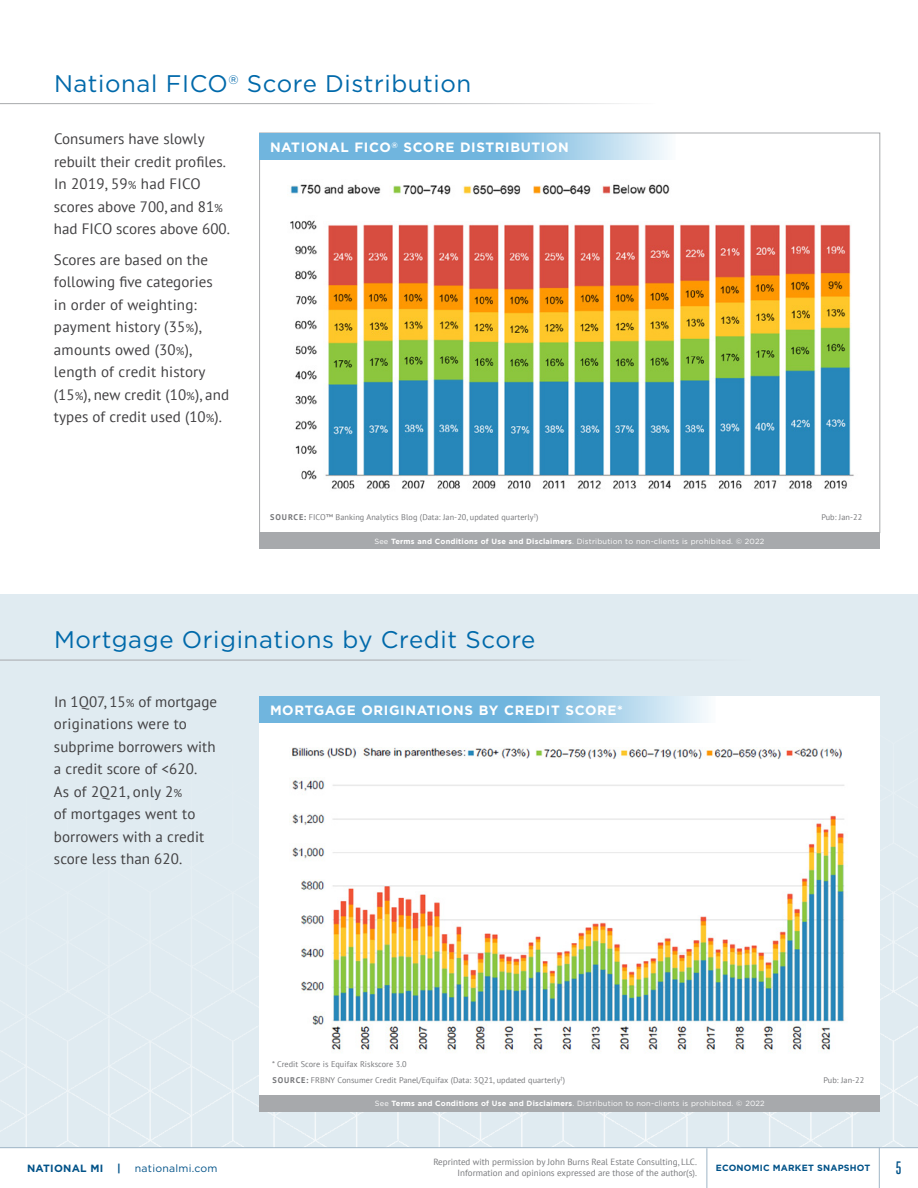
<style>
.page{position:relative;width:918px;height:1188px;background:#fff}
.page>*{position:absolute;margin:0;border:0;box-sizing:border-box;transform-origin:0 0}
.t1{font:24px "Gotham";letter-spacing:.025em;color:#0069aa}
.t2{font:500 18px "Heroic Condensed";color:#005288}
.t3{font:15px/22.5px "PT Sans";letter-spacing:.005em;color:#414042}
.t4{font:700 13.5px "Gotham";letter-spacing:.045em;color:#fff}
.t5{font:10.5px "Gotham";letter-spacing:.025em;color:#005288}
.t6{font:700 10.5px "Gotham";letter-spacing:.025em;color:#005288}
.t7{font:9px/10.8px "PT Sans";color:#797a7d;text-align:right}
.t8{font:700 9px "Gotham";letter-spacing:.025em;color:#005288}
.t9{font:8.25px/15.9px "PT Sans";letter-spacing:.005em;color:#77787b}
.t10{font:7.5px "Gotham";letter-spacing:.025em;color:#fff}
.s1{font-size:11.25px}
.s2{font-weight:700}
</style>
<div class="page">
<div style="left:0;top:594px;width:918px;height:554px;background:#dde9f0"></div>
<img style="left:0;top:723px;width:918px;height:424px">
<img style="left:290px;top:184px;width:564px;height:305px">
<svg style="left:259px;top:133px;width:417px;height:27px;background:#8bc2e3"></svg>
<img style="left:260px;top:699px;width:620px;height:396px">
<svg style="left:259px;top:696px;width:457px;height:27px;background:#8bc3e4"></svg>
<div style="left:259px;top:533px;width:620px;height:16px;background:#a7a9ac"></div>
<div style="left:259px;top:1095px;width:621px;height:16px;background:#a7a9ac"></div>
<hr style="left:0;top:103px;width:656px;height:1px;background:#a7a9ac">
<hr style="left:0;top:660px;width:751px;height:1px;background:#a7a9ac">
<hr style="left:879px;top:1148px;width:1px;height:40px;background:#9fb5c6">
<hr style="left:707px;top:1148px;width:1px;height:40px;background:#9fb5c6">
<hr style="left:0;top:1147px;width:918px;height:1px;background:#9fb5c6">
<h1 class="t1" style="left:54px;top:70px;width:419px">National FICO<sup>®</sup> Score Distribution</h1>
<p class="t3" style="left:54px;top:127px;width:177px">Consumers have slowly rebuilt their credit profiles.<br>In 2019, 59<span class="s1">%</span> had FICO scores above 700, and 81<span class="s1">% </span>had FICO scores above 600.</p>
<p class="t3" style="left:54px;top:248px;width:177px">Scores are based on the following five categories<br>in order of weighting: payment history (35<span class="s1">%</span>), amounts owed (30<span class="s1">%</span>), length of credit history (15<span class="s1">%</span>), new credit (10<span class="s1">%</span>), and types of credit used (10<span class="s1">%</span>).</p>
<p class="t4" style="left:270px;top:139px;width:300px">NATIONAL FICO<sup>®</sup> SCORE DISTRIBUTION</p>
<p class="t9" style="left:270px;top:509px;width:270px"><span class="s2">SOURCE:</span> FICO™ Banking Analytics Blog (Data: Jan-20, updated quarterly<sup>†</sup>)</p>
<p class="t9" style="left:821px;top:509px;width:42px">Pub: Jan-22</p>
<p class="t10" style="left:374px;top:537px;width:391px">See <span class="s2">Terms and Conditions of Use and Disclaimers</span>. Distribution to non-clients is prohibited. © 2022</p>
<h1 class="t1" style="left:54px;top:626px;width:483px">Mortgage Originations by Credit Score</h1>
<p class="t3" style="left:54px;top:690px;width:165px">In 1Q07, 15<span class="s1">%</span> of mortgage originations were to subprime borrowers with a credit score of &lt;620.<br>As of 2Q21, only 2<span class="s1">%<br></span>of mortgages went to borrowers with a credit score less than 620.</p>
<p class="t4" style="left:270px;top:702px;width:354px">MORTGAGE ORIGINATIONS BY CREDIT SCORE*</p>
<p class="t9" style="left:272px;top:1056px;width:295px">* Credit Score is Equifax Riskscore 3.0<br><span class="s2">SOURCE:</span> FRBNY Consumer Credit Panel/Equifax (Data: 3Q21, updated quarterly<sup>†</sup>)</p>
<p class="t10" style="left:375px;top:1100px;width:391px">See <span class="s2">Terms and Conditions of Use and Disclaimers</span>. Distribution to non-clients is prohibited. © 2022</p>
<p class="t9" style="left:823px;top:1072px;width:42px">Pub: Jan-22</p>
<p class="t7" style="left:433px;top:1157px;width:265px">Reprinted with permission by John Burns Real Estate Consulting, LLC.<br>Information and opinions expressed are those of the author(s).</p>
<p class="t6" style="left:27px;top:1162px;width:78px">NATIONAL MI</p>
<p class="t6" style="left:117px;top:1162px;width:5px">|</p>
<p class="t5" style="left:135px;top:1162px;width:84px">nationalmi.com</p>
<p class="t8" style="left:716px;top:1163px;width:156px">ECONOMIC MARKET SNAPSHOT</p>
<p class="t2" style="left:895px;top:1158px;width:8px">5</p>
</div>
